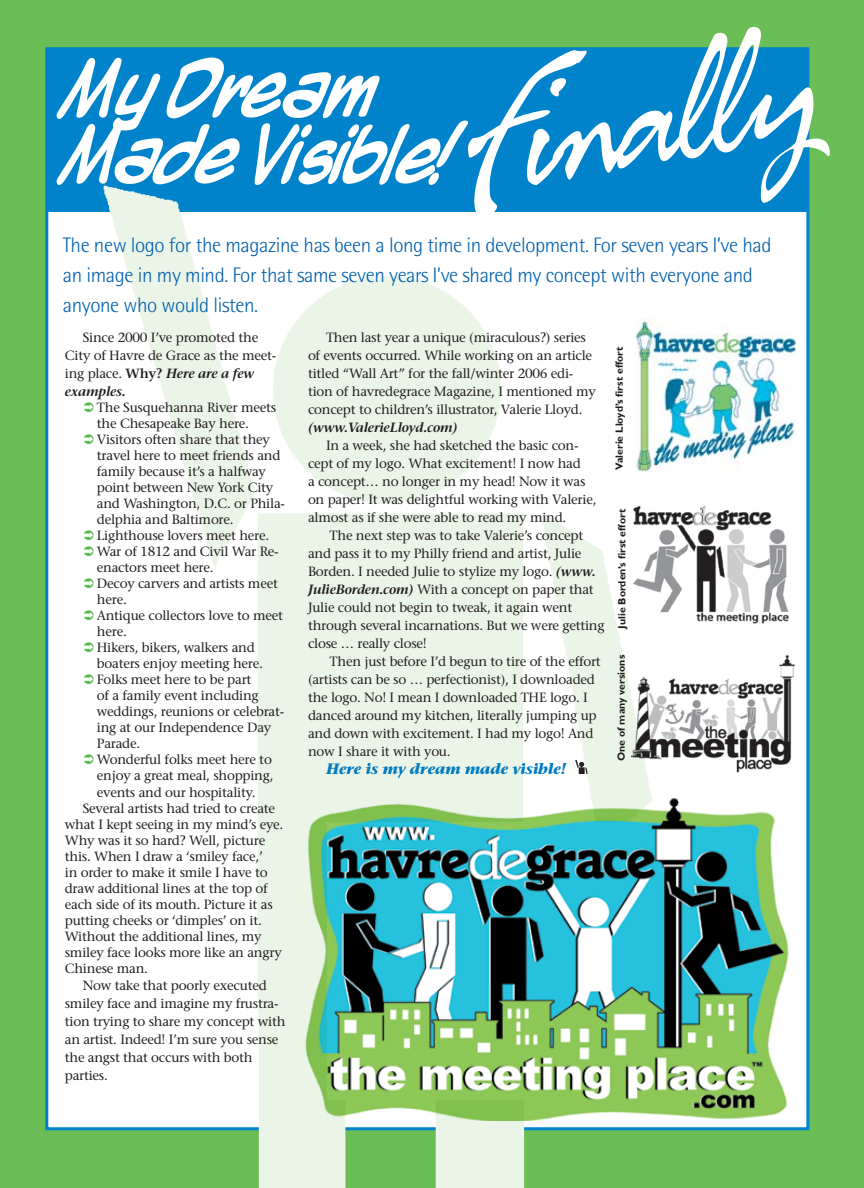
<style>
.page{position:relative;width:864px;height:1188px;background:#fff}
.page>*{position:absolute;margin:0;border:0;box-sizing:border-box;transform-origin:0 0}
.t1{font:181.05px "Fresh Script";color:#fff}
.t2{font:700 66px/66px "Mighty Zeo";letter-spacing:-.02em;color:#fff}
.t3{font:300 21px/30px "Rotis Semi Sans";letter-spacing:-.02em;color:#005fae}
.t4{font:italic 700 15px "Stone Serif";letter-spacing:-.02em;color:#007cc2}
.t5{font:13.35px/18px "Stone Serif";letter-spacing:-.02em;color:#231f20}
.t6{font:italic 600 13.35px "Stone Serif";letter-spacing:-.02em;color:#231f20}
.t7{font:700 10.5px "Gill Sans";color:#231f20}
.s1{font-weight:600}
.s2{font-weight:600;font-style:italic}
</style>
<div class="page">
<div style="left:0;top:0;width:863px;height:1188px;background:#6abe55"></div>
<div style="left:47px;top:49px;width:760px;height:1080px;background:#fff"></div>
<div style="left:47px;top:49px;width:760px;height:163px;background:#0083ca"></div>
<img style="left:53px;top:185px;width:656px;height:1003px">
<img style="left:574px;top:760px;width:14px;height:14px">
<img style="left:626px;top:493px;width:163px;height:138px">
<img style="left:631px;top:642px;width:164px;height:143px">
<img style="left:618px;top:319px;width:177px;height:174px">
<img style="left:294px;top:795px;width:495px;height:326px">
<svg style="left:84px;top:402px;width:10px;height:10px"></svg>
<svg style="left:84px;top:434px;width:10px;height:10px"></svg>
<svg style="left:84px;top:531px;width:10px;height:9px"></svg>
<svg style="left:84px;top:547px;width:10px;height:9px"></svg>
<svg style="left:84px;top:579px;width:10px;height:9px"></svg>
<svg style="left:84px;top:611px;width:10px;height:9px"></svg>
<svg style="left:84px;top:643px;width:10px;height:9px"></svg>
<svg style="left:84px;top:675px;width:10px;height:9px"></svg>
<svg style="left:84px;top:755px;width:10px;height:9px"></svg>
<h1 class="t1" style="left:443px;top:55px;width:358px;rotate:-10deg">Finally</h1>
<h2 class="t2" style="left:66px;top:59px;width:391px">My Dream<br>Made Visible!</h2>
<h3 class="t3" style="left:63px;top:229px;width:710px">The new logo for the magazine has been a long time in development. For seven years I’ve had an image in my mind. For that same seven years I’ve shared my concept with everyone and anyone who would listen.</h3>
<p class="t7" style="left:613px;top:470px;width:125px;rotate:-90deg">Valerie Lloyd’s first effort</p>
<p class="t7" style="left:615px;top:629px;width:121px;rotate:-90deg">Julie Borden’s first effort</p>
<p class="t7" style="left:615px;top:761px;width:107px;rotate:-90deg">One of many versions</p>
<p class="t5" style="left:65px;top:328px;width:213px;text-indent:18px">Since 2000 I’ve promoted the<br>City of Havre de Grace as the meet&shy;ing place. <span class="s1">Why?</span> <span class="s2">Here are a few examples.</span></p>
<p class="t5" style="left:97px;top:398px;width:181px">The Susquehanna River meets</p>
<p class="t5" style="left:97px;top:414px;width:154px">the Chesapeake Bay here.</p>
<p class="t5" style="left:97px;top:430px;width:174px">Visitors often share that they</p>
<p class="t5" style="left:97px;top:446px;width:185px">travel here to meet friends and</p>
<p class="t5" style="left:97px;top:462px;width:170px">family because it’s a halfway</p>
<p class="t5" style="left:97px;top:478px;width:178px">point between New York City</p>
<p class="t5" style="left:97px;top:494px;width:189px">and Washington, D.C. or Phila-</p>
<p class="t5" style="left:97px;top:510px;width:138px">delphia and Baltimore.</p>
<p class="t5" style="left:97px;top:526px;width:174px">Lighthouse lovers meet here.</p>
<p class="t5" style="left:97px;top:542px;width:183px">War of 1812 and Civil War Re-</p>
<p class="t5" style="left:97px;top:558px;width:118px">enactors meet here.</p>
<p class="t5" style="left:97px;top:574px;width:182px">Decoy carvers and artists meet</p>
<p class="t5" style="left:97px;top:591px;width:31px">here.</p>
<p class="t5" style="left:97px;top:607px;width:188px">Antique collectors love to meet</p>
<p class="t5" style="left:97px;top:623px;width:31px">here.</p>
<p class="t5" style="left:97px;top:639px;width:159px">Hikers, bikers, walkers and</p>
<p class="t5" style="left:97px;top:655px;width:167px">boaters enjoy meeting here.</p>
<p class="t5" style="left:97px;top:671px;width:156px">Folks meet here to be part</p>
<p class="t5" style="left:97px;top:687px;width:163px">of a family event including</p>
<p class="t5" style="left:97px;top:703px;width:189px">weddings, reunions or celebrat-</p>
<p class="t5" style="left:97px;top:719px;width:176px">ing at our Independence Day</p>
<p class="t5" style="left:97px;top:735px;width:45px">Parade.</p>
<p class="t5" style="left:97px;top:751px;width:176px">Wonderful folks meet here to</p>
<p class="t5" style="left:97px;top:767px;width:178px">enjoy a great meal, shopping,</p>
<p class="t5" style="left:97px;top:783px;width:160px">events and our hospitality.</p>
<p class="t5" style="left:83px;top:799px;width:194px">Several artists had tried to create</p>
<p class="t5" style="left:65px;top:815px;width:220px">what I kept seeing in my mind’s eye.</p>
<p class="t5" style="left:65px;top:831px;width:202px">Why was it so hard? Well, picture</p>
<p class="t5" style="left:65px;top:847px;width:199px">this. When I draw a ‘smiley face,’</p>
<p class="t5" style="left:65px;top:863px;width:204px">in order to make it smile I have to</p>
<p class="t5" style="left:65px;top:879px;width:204px">draw additional lines at the top of</p>
<p class="t5" style="left:65px;top:895px;width:209px">each side of its mouth. Picture it as</p>
<p class="t5" style="left:65px;top:911px;width:199px">putting cheeks or ‘dimples’ on it.</p>
<p class="t5" style="left:65px;top:927px;width:198px">Without the additional lines, my</p>
<p class="t5" style="left:65px;top:943px;width:218px">smiley face looks more like an angry</p>
<p class="t5" style="left:65px;top:959px;width:85px">Chinese man.</p>
<p class="t5" style="left:65px;top:976px;width:222px;text-indent:18px">Now take that poorly executed smiley face and imagine my frustra&shy;tion trying to share my concept with an artist. Indeed! I’m sure you sense the angst that occurs with both parties.</p>
<p class="t5" style="left:308px;top:328px;width:289px;text-indent:18px">Then last year a unique (miraculous?) series of events occurred. While working on an article titled “Wall Art” for the fall/winter 2006 edi&shy;tion of havredegrace Magazine, I mentioned my concept to children’s illustrator, Valerie Lloyd.</p>
<p class="t6" style="left:308px;top:419px;width:151px">(www.ValerieLloyd.com)</p>
<p class="t5" style="left:308px;top:436px;width:290px;text-indent:18px">In a week, she had sketched the basic con&shy;cept of my logo. What excitement! I now had<br>a concept… no longer in my head! Now it was on paper! It was delightful working with Valerie, almost as if she were able to read my mind.</p>
<p class="t5" style="left:308px;top:526px;width:298px;text-indent:22px">The next step was to take Valerie’s concept and pass it to my Philly friend and artist, Julie Borden. I needed Julie to stylize my logo. <span class="s2">(www.<br>JulieBorden.com)</span> With a concept on paper that Julie could not begin to tweak, it again went through several incarnations. But we were getting close … really close!</p>
<p class="t5" style="left:308px;top:652px;width:294px;text-indent:22px">Then just before I’d begun to tire of the effort (artists can be so … perfectionist), I downloaded the logo. No! I mean I downloaded THE logo. I danced around my kitchen, literally jumping up and down with excitement. I had my logo! And now I share it with you.</p>
<p class="t4" style="left:326px;top:759px;width:242px">Here is my dream made visible!</p>
</div>
